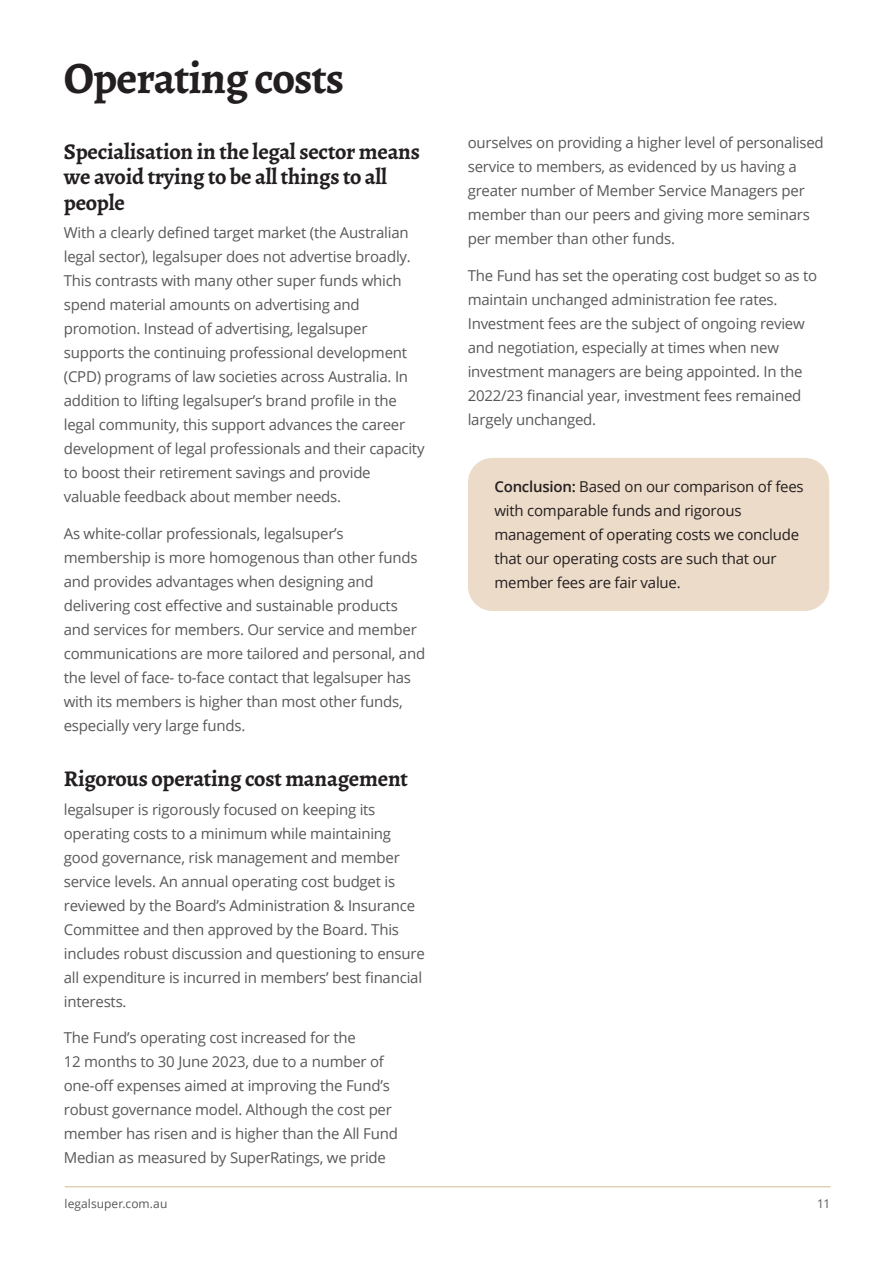
<style>
.page{position:relative;width:893px;height:1263px;background:#fff}
.page>*{position:absolute;margin:0;border:0;box-sizing:border-box;transform-origin:0 0}
.H2_-_page_heading{font:700 45px "Alegreya";letter-spacing:-.02em;color:#231f20}
.Sub-head_H3{font:700 22.5px/25.5px "Alegreya";letter-spacing:-.01em;color:#231f20}
.Body_2{font:15px/24px "Open Sans";letter-spacing:-.015em;color:#57585a}
.Body_2-2{font:15px/24px "Open Sans";letter-spacing:-.015em;color:#231f20}
.t1{font:12px "Open Sans";letter-spacing:.005em;color:#57585a}
.s1{font-weight:600}
</style>
<div class="page">
<div style="left:468px;top:458px;width:361px;height:153px;background:#ecdbc8;border-radius:25px"></div>
<hr style="left:65px;top:1186px;width:766px;height:1px;background:#d8b792">
<p class="H2_-_page_heading" style="left:64px;top:49px;width:282px">Operating costs</p>
<p class="Sub-head_H3" style="left:64px;top:139px;width:358px">Specialisation in the legal sector means we avoid trying to be all things to all people</p>
<p class="Body_2" style="left:64px;top:220px;width:362px">With a clearly defined target market (the Australian legal sector), legalsuper does not advertise broadly.<br>This contrasts with many other super funds which spend material amounts on advertising and promotion. Instead of advertising, legalsuper supports the continuing professional development (CPD) programs of law societies across Australia. In addition to lifting legalsuper’s brand profile in the legal community, this support advances the career development of legal professionals and their capacity to boost their retirement savings and provide valuable feedback about member needs.</p>
<p class="Body_2" style="left:64px;top:521px;width:363px">As white-collar professionals, legalsuper’s membership is more homogenous than other funds and provides advantages when designing and delivering cost effective and sustainable products and services for members. Our service and member communications are more tailored and personal, and the level of face- to-face contact that legalsuper has with its members is higher than most other funds, especially very large funds.</p>
<p class="Sub-head_H3" style="left:64px;top:766px;width:346px">Rigorous operating cost management</p>
<p class="Body_2" style="left:64px;top:797px;width:362px">legalsuper is rigorously focused on keeping its operating costs to a minimum while maintaining good governance, risk management and member service levels. An annual operating cost budget is reviewed by the Board’s Administration &amp; Insurance Committee and then approved by the Board. This includes robust discussion and questioning to ensure all expenditure is incurred in members’ best financial interests.</p>
<p class="Body_2" style="left:64px;top:1025px;width:336px">The Fund’s operating cost increased for the<br>12 months to 30 June 2023, due to a number of one-off expenses aimed at improving the Fund’s robust governance model. Although the cost per member has risen and is higher than the All Fund Median as measured by SuperRatings, we pride</p>
<p class="Body_2" style="left:468px;top:130px;width:358px">ourselves on providing a higher level of personalised service to members, as evidenced by us having a greater number of Member Service Managers per member than our peers and giving more seminars per member than other funds.</p>
<p class="Body_2" style="left:468px;top:263px;width:351px">The Fund has set the operating cost budget so as to maintain unchanged administration fee rates.<br>Investment fees are the subject of ongoing review and negotiation, especially at times when new investment managers are being appointed. In the 2022/23 financial year, investment fees remained largely unchanged.</p>
<p class="Body_2-2" style="left:494px;top:474px;width:311px"><span class="s1">Conclusion:</span> Based on our comparison of fees with comparable funds and rigorous management of operating costs we conclude that our operating costs are such that our member fees are fair value.</p>
<p class="t1" style="left:65px;top:1195px;width:104px">legalsuper.com.au</p>
<p class="t1" style="left:817px;top:1195px;width:15px">11</p>
</div>
